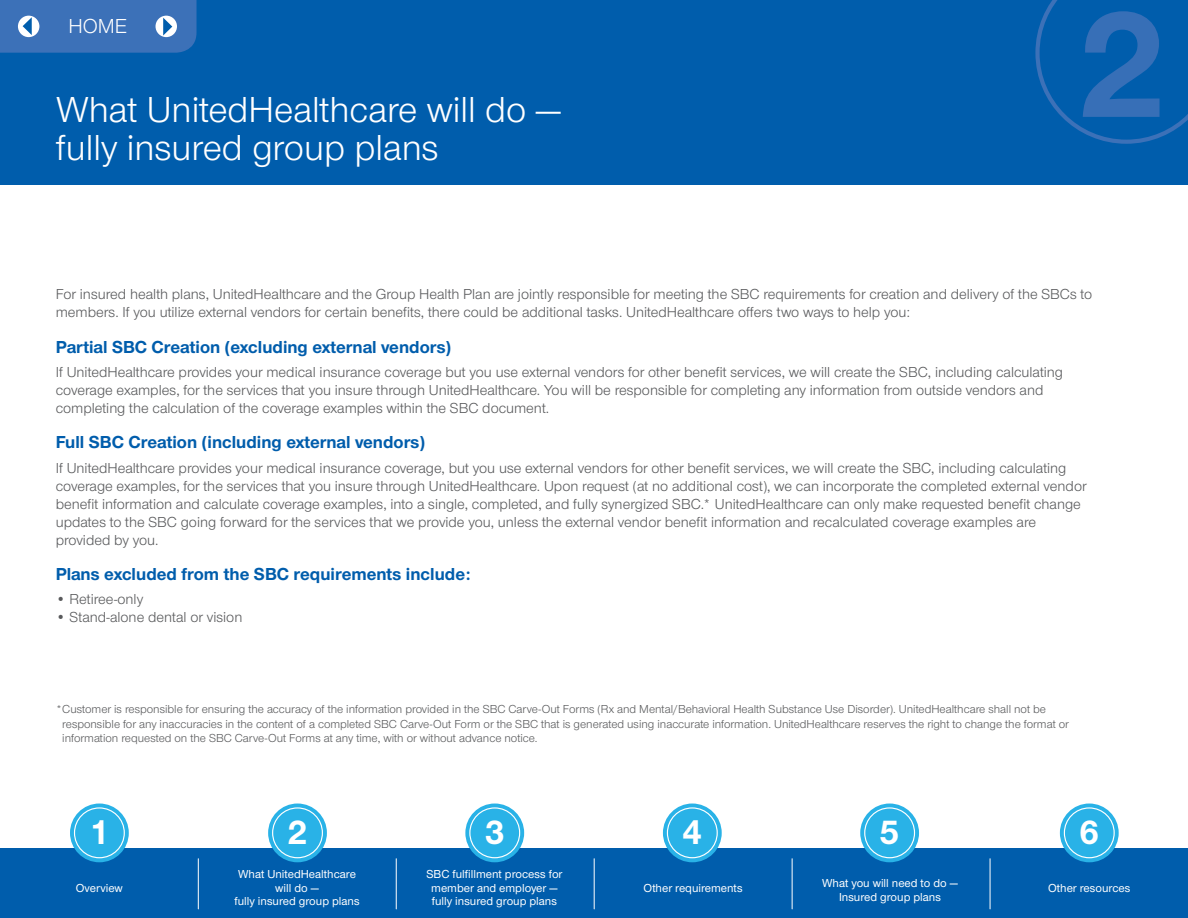
<style>
.page{position:relative;width:1188px;height:918px;background:#fff}
.page>*{position:absolute;margin:0;border:0;box-sizing:border-box;transform-origin:0 0}
.t1{font:700 156px "UHC Sans";color:#376fb7}
.t2{font:37.5px/37.5px "UHC Sans";color:#fff}
.t3{font:700 34.95px "UHC Sans";color:#fff}
.t4{font:21px "UHC Sans";color:#fff}
.t5{font:700 18px "UHC Sans";color:#005dac}
.t6{font:15px/18px "UHC Sans";color:#58595b}
.t7{font:12px/14.4px "UHC Sans";color:#58595b}
.t8{font:500 12px/13.5px "UHC Sans";color:#fff;text-align:center}
</style>
<div class="page">
<div style="left:0;top:0;width:1188px;height:185px;background:#005dac"></div>
<div style="left:0;top:849px;width:1188px;height:69px;background:#005dac"></div>
<div style="left:268px;top:804px;width:59px;height:58px;background:#29b2e7;border-radius:50%"></div>
<div style="left:272px;top:807px;width:51px;height:51px;border:1px solid #fff;border-radius:50%"></div>
<div style="left:70px;top:804px;width:59px;height:58px;background:#29b2e7;border-radius:50%"></div>
<div style="left:74px;top:807px;width:51px;height:51px;border:1px solid #fff;border-radius:50%"></div>
<div style="left:1060px;top:804px;width:59px;height:58px;background:#29b2e7;border-radius:50%"></div>
<div style="left:1064px;top:807px;width:51px;height:51px;border:1px solid #fff;border-radius:50%"></div>
<div style="left:860px;top:804px;width:59px;height:58px;background:#29b2e7;border-radius:50%"></div>
<div style="left:864px;top:807px;width:51px;height:51px;border:1px solid #fff;border-radius:50%"></div>
<div style="left:663px;top:804px;width:59px;height:58px;background:#29b2e7;border-radius:50%"></div>
<div style="left:667px;top:807px;width:51px;height:51px;border:1px solid #fff;border-radius:50%"></div>
<div style="left:465px;top:804px;width:59px;height:58px;background:#29b2e7;border-radius:50%"></div>
<div style="left:469px;top:807px;width:51px;height:51px;border:1px solid #fff;border-radius:50%"></div>
<hr style="left:198px;top:859px;width:1px;height:50px;background:#fff">
<hr style="left:396px;top:859px;width:1px;height:50px;background:#fff">
<hr style="left:594px;top:859px;width:1px;height:50px;background:#fff">
<hr style="left:792px;top:859px;width:1px;height:50px;background:#fff">
<hr style="left:990px;top:859px;width:1px;height:50px;background:#fff">
<svg style="left:0;top:0;width:197px;height:53px"></svg>
<svg style="left:1035px;top:0;width:153px;height:144px"></svg>
<h3 class="t4" style="left:68px;top:13px;width:60px">HOME</h3>
<h2 class="t2" style="left:56px;top:90px;width:506px">What UnitedHealthcare will do — fully insured group plans</h2>
<h1 class="t1" style="left:1077px;top:-40px;width:91px">2</h1>
<p class="t6" style="left:56px;top:285px;width:1038px">For insured health plans, UnitedHealthcare and the Group Health Plan are jointly responsible for meeting the SBC requirements for creation and delivery of the SBCs to members. If you utilize external vendors for certain benefits, there could be additional tasks. UnitedHealthcare offers two ways to help you:</p>
<p class="t5" style="left:56px;top:334px;width:397px">Partial SBC Creation (excluding external vendors)</p>
<p class="t6" style="left:56px;top:363px;width:1009px">If UnitedHealthcare provides your medical insurance coverage but you use external vendors for other benefit services, we will create the SBC, including calculating coverage examples, for the services that you insure through UnitedHealthcare. You will be responsible for completing any information from outside vendors and completing the calculation of the coverage examples within the SBC document.</p>
<p class="t5" style="left:56px;top:430px;width:371px">Full SBC Creation (including external vendors)</p>
<p class="t6" style="left:56px;top:459px;width:1033px">If UnitedHealthcare provides your medical insurance coverage, but you use external vendors for other benefit services, we will create the SBC, including calculating coverage examples, for the services that you insure through UnitedHealthcare. Upon request (at no additional cost), we can incorporate the completed external vendor benefit information and calculate coverage examples, into a single, completed, and fully synergized SBC.* UnitedHealthcare can only make requested benefit change updates to the SBC going forward for the services that we provide you, unless the external vendor benefit information and recalculated coverage examples are provided by you.</p>
<p class="t5" style="left:56px;top:562px;width:416px">Plans excluded from the SBC requirements include:</p>
<p class="t6" style="left:56px;top:590px;width:89px">• Retiree-only</p>
<p class="t6" style="left:56px;top:608px;width:188px">• Stand-alone dental or vision</p>
<p class="t7" style="left:62px;top:702px;width:1008px;text-indent:-7px">*Customer is responsible for ensuring the accuracy of the information provided in the SBC Carve-Out Forms (Rx and Mental/Behavioral Health Substance Use Disorder). UnitedHealthcare shall not be responsible for any inaccuracies in the content of a completed SBC Carve-Out Form or the SBC that is generated using inaccurate information. UnitedHealthcare reserves the right to change the format or information requested on the SBC Carve-Out Forms at any time, with or without advance notice.</p>
<h3 class="t3" style="left:89px;top:809px;width:21px">1</h3>
<h3 class="t3" style="left:288px;top:809px;width:21px">2</h3>
<h3 class="t3" style="left:485px;top:809px;width:21px">3</h3>
<h3 class="t3" style="left:682px;top:809px;width:21px">4</h3>
<h3 class="t3" style="left:880px;top:809px;width:21px">5</h3>
<h3 class="t3" style="left:1079px;top:809px;width:21px">6</h3>
<p class="t8" style="left:76px;top:881px;width:48px">Overview</p>
<p class="t8" style="left:234px;top:867px;width:127px">What UnitedHealthcare will do —<br>fully insured group plans</p>
<p class="t8" style="left:426px;top:867px;width:138px">SBC fulfillment process for member and employer — fully insured group plans</p>
<p class="t8" style="left:644px;top:881px;width:100px">Other requirements</p>
<p class="t8" style="left:822px;top:876px;width:137px">What you will need to do —<br>Insured group plans</p>
<p class="t8" style="left:1048px;top:881px;width:84px">Other resources</p>
</div>
